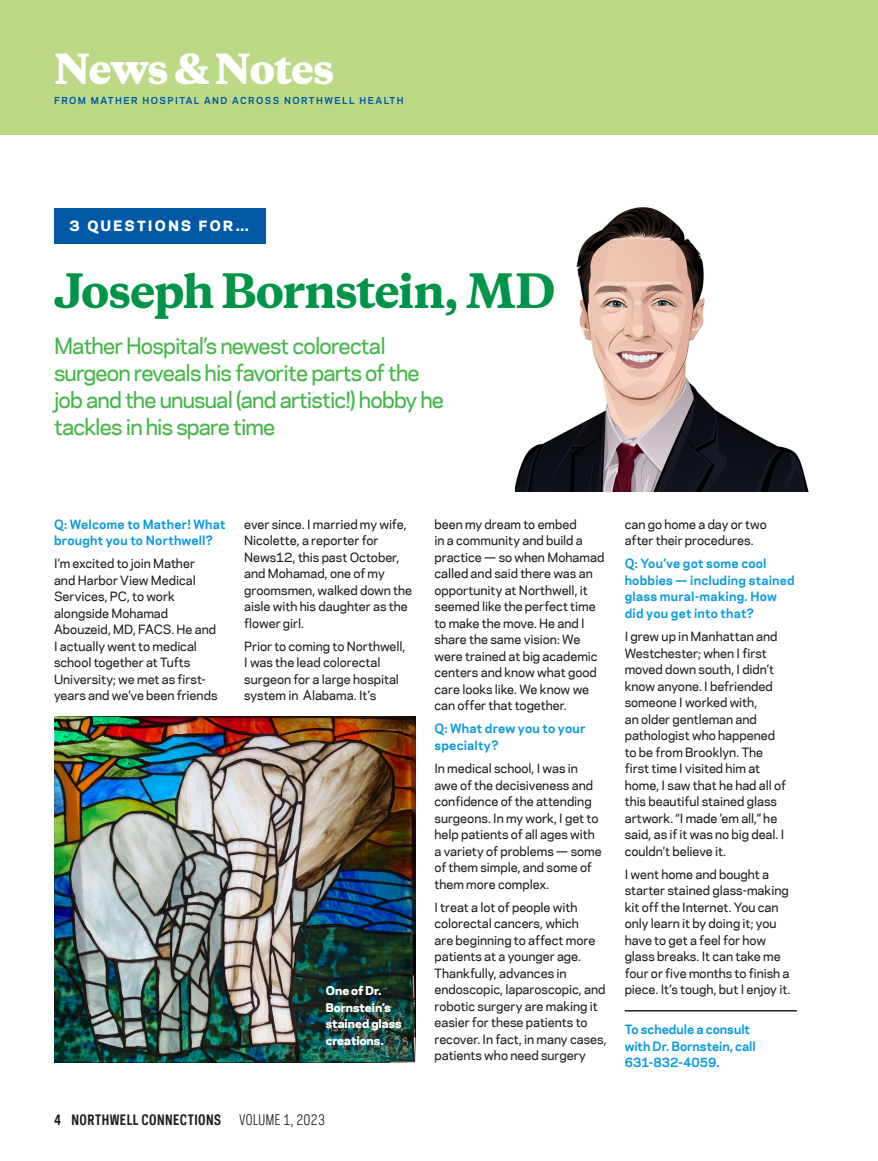
<style>
.page{position:relative;width:878px;height:1161px;background:#fff}
.page>*{position:absolute;margin:0;border:0;box-sizing:border-box;transform-origin:0 0}
.Con_-_Head{font:800 43.5px "Copernicus";letter-spacing:-.035em;color:#009447}
.t1{font:800 39px "Copernicus";letter-spacing:-.03em;color:#fff}
.Con_-_Lead_in{font:500 21px/27px "Polaris";letter-spacing:-.04em;color:#45b749}
.t2{font:700 13.5px "Polaris Condensed";letter-spacing:.035em;color:#231f20}
.t3{font:800 13.5px "Polaris";letter-spacing:.18em;color:#fff}
.t4{font:13.5px "Polaris Condensed";letter-spacing:.025em;color:#231f20}
.Con_-_Body_8_11{font:500 12px/16.5px "Polaris";letter-spacing:-.005em;color:#231f20}
.Con_-_Body_8_11-2{font:700 12px/16.5px "Polaris";letter-spacing:.015em;color:#0d9bd9}
.Con_-_Body_8_11-3{font:700 12px/16.5px "Polaris";letter-spacing:-.005em;color:#0d9bd9}
.Con_-_Lead_in-2{font:700 12px/16.5px "Polaris";letter-spacing:.02em;color:#0d9bd9}
.Con_-_Caption{font:800 11.25px/16.5px "Polaris";color:#fff}
.t5{font:700 9px "Polaris";letter-spacing:.16em;color:#0159a6}
</style>
<div class="page">
<div style="left:0;top:0;width:878px;height:135px;background:#bcda85"></div>
<img style="left:515px;top:207px;width:294px;height:285px">
<div style="left:54px;top:208px;width:212px;height:36px;background:#0159a6"></div>
<hr style="left:624px;top:1010px;width:172px;height:2px;background:#231f20">
<img style="left:55px;top:716px;width:361px;height:347px">
<p class="t1" style="left:54px;top:43px;width:282px">News &amp; Notes</p>
<p class="t5" style="left:54px;top:94px;width:351px">FROM MATHER HOSPITAL AND ACROSS NORTHWELL HEALTH</p>
<p class="t3" style="left:69px;top:214px;width:181px">3 QUESTIONS FOR…</p>
<p class="Con_-_Head" style="left:54px;top:263px;width:503px">Joseph Bornstein, MD</p>
<p class="Con_-_Lead_in" style="left:54px;top:331px;width:391px">Mather Hospital’s newest colorectal surgeon reveals his favorite parts of the job and the unusual (and artistic!) hobby he tackles in his spare time</p>
<p class="Con_-_Lead_in-2" style="left:54px;top:515px;width:173px">Q: Welcome to Mather! What brought you to Northwell?</p>
<p class="Con_-_Body_8_11" style="left:54px;top:555px;width:165px">I’m excited to join Mather and Harbor View Medical<br>Services, PC, to work alongside Mohamad<br>Abouzeid, MD, FACS. He and<br>I actually went to medical school together at Tufts<br>University; we met as first&shy;years and we’ve been friends</p>
<p class="Con_-_Body_8_11" style="left:244px;top:515px;width:169px">ever since. I married my wife,<br>Nicolette, a reporter for<br>News12, this past October, and Mohamad, one of my groomsmen, walked down the aisle with his daughter as the flower girl.</p>
<p class="Con_-_Body_8_11" style="left:244px;top:637px;width:163px">Prior to coming to Northwell,<br>I was the lead colorectal surgeon for a large hospital system in Alabama. It’s</p>
<p class="Con_-_Caption" style="left:326px;top:982px;width:77px">One of Dr.<br>Bornstein’s stained glass creations.</p>
<p class="t2" style="left:54px;top:1111px;width:168px">4 NORTHWELL CONNECTIONS</p>
<p class="t4" style="left:239px;top:1111px;width:87px">VOLUME 1, 2023</p>
<p class="Con_-_Body_8_11" style="left:434px;top:515px;width:171px">been my dream to embed<br>in a community and build a practice — so when Mohamad called and said there was an opportunity at Northwell, it seemed like the perfect time to make the move. He and I share the same vision: We were trained at big academic centers and know what good care looks like. We know we can offer that together.</p>
<p class="Con_-_Body_8_11-2" style="left:434px;top:720px;width:152px">Q: What drew you to your specialty?</p>
<p class="Con_-_Body_8_11" style="left:434px;top:760px;width:169px">In medical school, I was in awe of the decisiveness and confidence of the attending surgeons. In my work, I get to help patients of all ages with a variety of problems — some of them simple, and some of them more complex.</p>
<p class="Con_-_Body_8_11" style="left:434px;top:898px;width:174px">I treat a lot of people with colorectal cancers, which<br>are beginning to affect more patients at a younger age.<br>Thankfully, advances in endoscopic, laparoscopic, and robotic surgery are making it easier for these patients to recover. In fact, in many cases, patients who need surgery</p>
<p class="Con_-_Body_8_11" style="left:624px;top:515px;width:144px">can go home a day or two after their procedures.</p>
<p class="Con_-_Body_8_11-2" style="left:624px;top:555px;width:172px">Q: You’ve got some cool hobbies — including stained glass mural-making. How did you get into that?</p>
<p class="Con_-_Body_8_11" style="left:624px;top:628px;width:163px">I grew up in Manhattan and<br>Westchester; when I first moved down south, I didn’t know anyone. I befriended someone I worked with,<br>an older gentleman and pathologist who happened to be from Brooklyn. The first time I visited him at home, I saw that he had all of this beautiful stained glass artwork. “I made ’em all,” he said, as if it was no big deal. I couldn’t believe it.</p>
<p class="Con_-_Body_8_11" style="left:624px;top:865px;width:167px">I went home and bought a starter stained glass-making kit off the Internet. You can only learn it by doing it; you have to get a feel for how glass breaks. It can take me four or five months to finish a piece. It’s tough, but I enjoy it.</p>
<p class="Con_-_Body_8_11-3" style="left:624px;top:1020px;width:133px">To schedule a consult with Dr. Bornstein, call<br>631-832-4059.</p>
</div>
